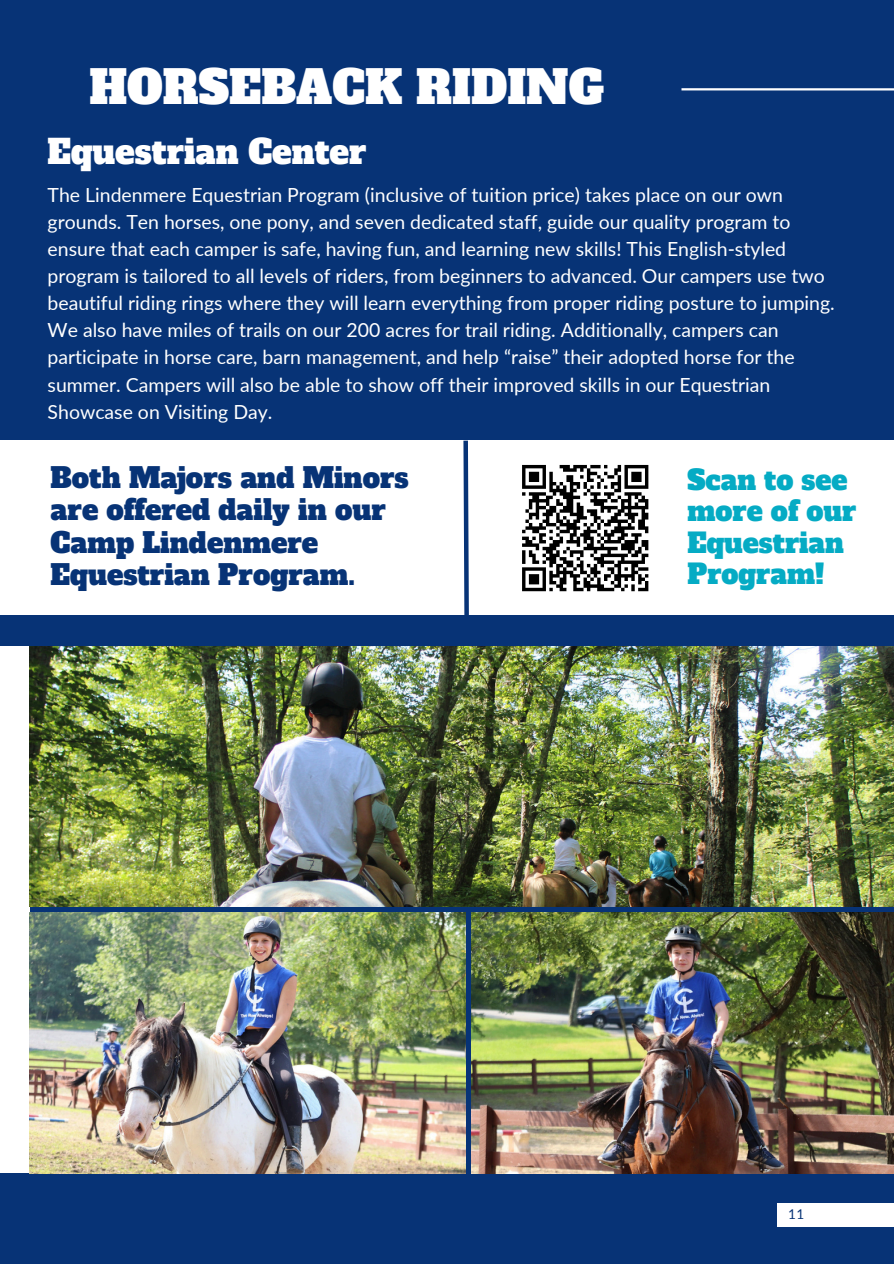
<style>
.page{position:relative;width:894px;height:1264px;background:#fff}
.page>*{position:absolute;margin:0;border:0;box-sizing:border-box;transform-origin:0 0}
.t1{font:45px "Alfa Slab One";color:#fff}
.t2{font:32.85px "Alfa Slab One";color:#fff}
.t3{font:27.45px/32.7px "Alfa Slab One";color:#073376}
.t4{font:27px/31.5px "Alfa Slab One";color:#05abc4}
.t5{font:19.5px/27px "Lato";color:#fff}
.t6{font:13.5px "Lato";color:#073376}
</style>
<div class="page">
<div style="left:0;top:0;width:893px;height:1263px;background:#073376"></div>
<div style="left:776px;top:1202px;width:117px;height:24px;background:#fff"></div>
<div style="left:0;top:646px;width:29px;height:527px;background:#fff"></div>
<img style="left:29px;top:646px;width:864px;height:260px">
<img style="left:471px;top:912px;width:422px;height:261px">
<img style="left:29px;top:912px;width:437px;height:261px">
<hr style="left:681px;top:88px;width:212px;height:3px;background:#fff">
<div style="left:434px;top:440px;width:459px;height:175px;background:#fff"></div>
<svg style="left:522px;top:464px;width:127px;height:128px"></svg>
<div style="left:0;top:440px;width:437px;height:175px;background:#fff"></div>
<svg style="left:463px;top:440px;width:6px;height:175px"></svg>
<p class="t1" style="left:89px;top:57px;width:516px">HORSEBACK RIDING</p>
<p class="t2" style="left:48px;top:130px;width:320px">Equestrian Center</p>
<h2 class="t5" style="left:48px;top:181px;width:788px">The Lindenmere Equestrian Program (inclusive of tuition price) takes place on our own grounds. Ten horses, one pony, and seven dedicated staff, guide our quality program to ensure that each camper is safe, having fun, and learning new skills! This English-styled program is tailored to all levels of riders, from beginners to advanced. Our campers use two beautiful riding rings where they will learn everything from proper riding posture to jumping.<br>We also have miles of trails on our 200 acres for trail riding. Additionally, campers can participate in horse care, barn management, and help “raise” their adopted horse for the summer. Campers will also be able to show off their improved skills in our Equestrian Showcase on Visiting Day.</h2>
<p class="t3" style="left:51px;top:461px;width:359px">Both Majors and Minors are offered daily in our<br>Camp Lindenmere<br>Equestrian Program.</p>
<p class="t4" style="left:687px;top:464px;width:170px">Scan to see more of our<br>Equestrian<br>Program!</p>
<h1 class="t6" style="left:787px;top:1205px;width:18px">11</h1>
</div>
